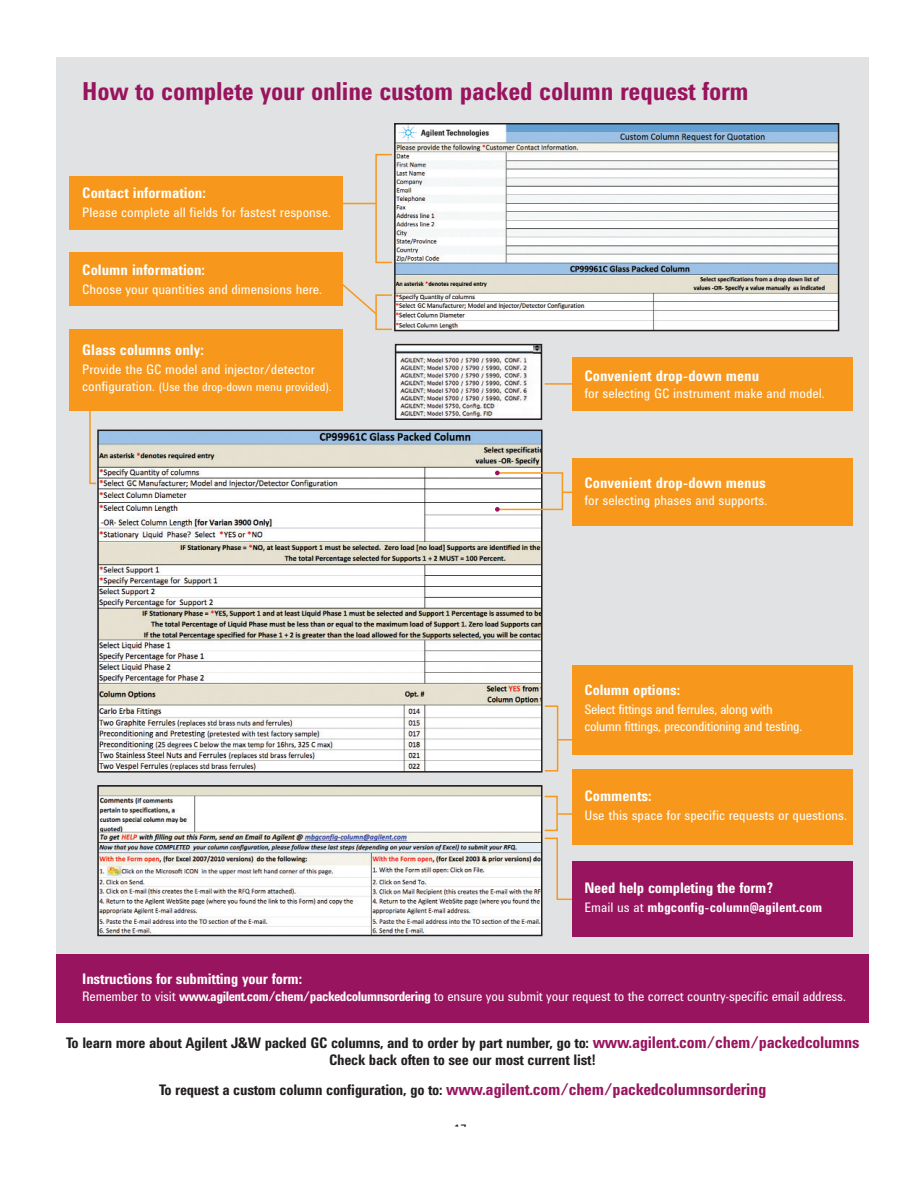
<style>
.page{position:relative;width:918px;height:1188px;background:#fff}
.page>*{position:absolute;margin:0;border:0;box-sizing:border-box;transform-origin:0 0}
.t1{font:700 25.5px "Agilent Condensed CFF";letter-spacing:-.01em;color:#99145e}
.t2{font:700 16.5px "Agilent Condensed CFF";letter-spacing:-.02em;color:#99145e}
.t3{font:700 15px "Agilent Condensed CFF";color:#fff}
.t4{font:700 15px/16.5px "Agilent Condensed CFF";letter-spacing:-.02em;color:#231f20;text-align:center}
.t5{font:700 14.7px "Agilent Condensed CFF";color:#fff}
.t6{font:13.5px "Agilent Condensed CFF";color:#fff}
.t7{font:13.5px/16.5px "Agilent Condensed CFF";letter-spacing:-.03em;color:#fff}
.t8{font:700 13.5px "Agilent Condensed CFF";color:#fff}
.t9{font:13.5px "Agilent Condensed CFF";color:#231f20}
.t10{font:12px "Agilent Condensed CFF";color:#fff}
.s1{font-size:13.5px}
.s2{font-weight:400}
.s3{font-weight:700}
.s4{font-size:16.5px;color:#99145e}
.s5{font-size:15px;color:#231f20}
</style>
<div class="page">
<div style="left:57px;top:57px;width:812px;height:954px;background:#e1e2e4"></div>
<div style="left:69px;top:176px;width:274px;height:54px;background:#f7981d"></div>
<img style="left:397px;top:126px;width:439px;height:202px">
<div style="left:394px;top:123px;width:445px;height:208px;border:2px solid #231f20"></div>
<div style="left:69px;top:253px;width:274px;height:53px;background:#f7981d"></div>
<div style="left:573px;top:357px;width:280px;height:54px;background:#f7981d"></div>
<div style="left:573px;top:459px;width:280px;height:67px;background:#f7981d"></div>
<div style="left:69px;top:329px;width:274px;height:82px;background:#f7981d"></div>
<div style="left:375px;top:154px;width:18px;height:109px;border:2px solid #f7981d"></div>
<div style="left:375px;top:294px;width:18px;height:36px;border:2px solid #f7981d"></div>
<hr style="left:340px;top:203px;width:36px;height:1px;background:#f7981d">
<hr style="left:545px;top:383px;width:29px;height:2px;background:#f7981d">
<svg style="left:558px;top:739px;width:15px;height:2px"></svg>
<svg style="left:558px;top:813px;width:15px;height:2px"></svg>
<img style="left:100px;top:433px;width:440px;height:337px">
<div style="left:97px;top:430px;width:446px;height:343px;border:2px solid #231f20"></div>
<div style="left:573px;top:665px;width:280px;height:90px;background:#f7981d"></div>
<div style="left:573px;top:769px;width:280px;height:76px;background:#f7981d"></div>
<div style="left:57px;top:954px;width:812px;height:69px;background:#99145e"></div>
<img style="left:100px;top:788px;width:439px;height:145px">
<div style="left:97px;top:785px;width:445px;height:151px;border:2px solid #231f20"></div>
<div style="left:497px;top:472px;width:66px;height:38px;border:2px solid #f7981d"></div>
<svg style="left:495px;top:507px;width:5px;height:5px"></svg>
<svg style="left:495px;top:471px;width:5px;height:4px"></svg>
<div style="left:544px;top:796px;width:14px;height:35px;border:2px solid #f7981d"></div>
<div style="left:544px;top:705px;width:14px;height:67px;border:2px solid #f7981d"></div>
<img style="left:398px;top:347px;width:141px;height:70px">
<div style="left:395px;top:344px;width:147px;height:76px;border:2px solid #231f20"></div>
<svg style="left:533px;top:345px;width:8px;height:9px"></svg>
<svg style="left:89px;top:411px;width:9px;height:74px"></svg>
<svg style="left:343px;top:284px;width:36px;height:32px"></svg>
<svg style="left:544px;top:837px;width:29px;height:64px"></svg>
<div style="left:573px;top:861px;width:280px;height:76px;background:#99145e"></div>
<h1 class="t1" style="left:82px;top:82px;width:668px">How to complete your online custom packed column request form</h1>
<p class="t3" style="left:82px;top:187px;width:125px">Contact information:</p>
<p class="t6" style="left:82px;top:208px;width:250px">Please complete all fields for fastest response.</p>
<p class="t3" style="left:82px;top:265px;width:124px">Column information:</p>
<p class="t6" style="left:82px;top:285px;width:241px">Choose your quantities and dimensions here.</p>
<p class="t3" style="left:82px;top:344px;width:123px">Glass columns only:</p>
<p class="t6" style="left:82px;top:365px;width:234px">Provide the GC model and injector/detector</p>
<p class="t10" style="left:82px;top:382px;width:251px"><span class="s1">configuration.</span> (Use the drop-down menu provided).</p>
<p class="t3" style="left:584px;top:371px;width:176px">Convenient drop-down menu</p>
<p class="t6" style="left:584px;top:388px;width:242px">for selecting GC instrument make and model.</p>
<p class="t3" style="left:584px;top:478px;width:183px">Convenient drop-down menus</p>
<p class="t6" style="left:584px;top:495px;width:184px">for selecting phases and supports.</p>
<p class="t5" style="left:584px;top:685px;width:97px">Column options:</p>
<p class="t7" style="left:584px;top:703px;width:219px">Select fittings and ferrules, along with column fittings, preconditioning and testing.</p>
<p class="t3" style="left:584px;top:790px;width:69px">Comments:</p>
<p class="t6" style="left:584px;top:810px;width:264px">Use this space for specific requests or questions.</p>
<p class="t3" style="left:584px;top:882px;width:190px">Need help completing the form?</p>
<p class="t8" style="left:584px;top:902px;width:239px"><span class="s2">Email us at</span> mbgconfig-column@agilent.com</p>
<p class="t3" style="left:82px;top:973px;width:221px">Instructions for submitting your form:</p>
<p class="t6" style="left:82px;top:991px;width:765px">Remember to visit <span class="s3">www.agilent.com/chem/packedcolumnsordering</span> to ensure you submit your request to the correct country-specific email address.</p>
<p class="t4" style="left:66px;top:1036px;width:795px">To learn more about Agilent J&amp;W packed GC columns, and to order by part number, go to: <span class="s4">www.agilent.com/chem/packedcolumns<br></span>Check back often to see our most current list!</p>
<p class="t2" style="left:159px;top:1083px;width:609px"><span class="s5">To request a custom column configuration, go to:</span> www.agilent.com/chem/packedcolumnsordering</p>
<p class="t9" style="left:454px;top:1125px;width:14px">17</p>
</div>
